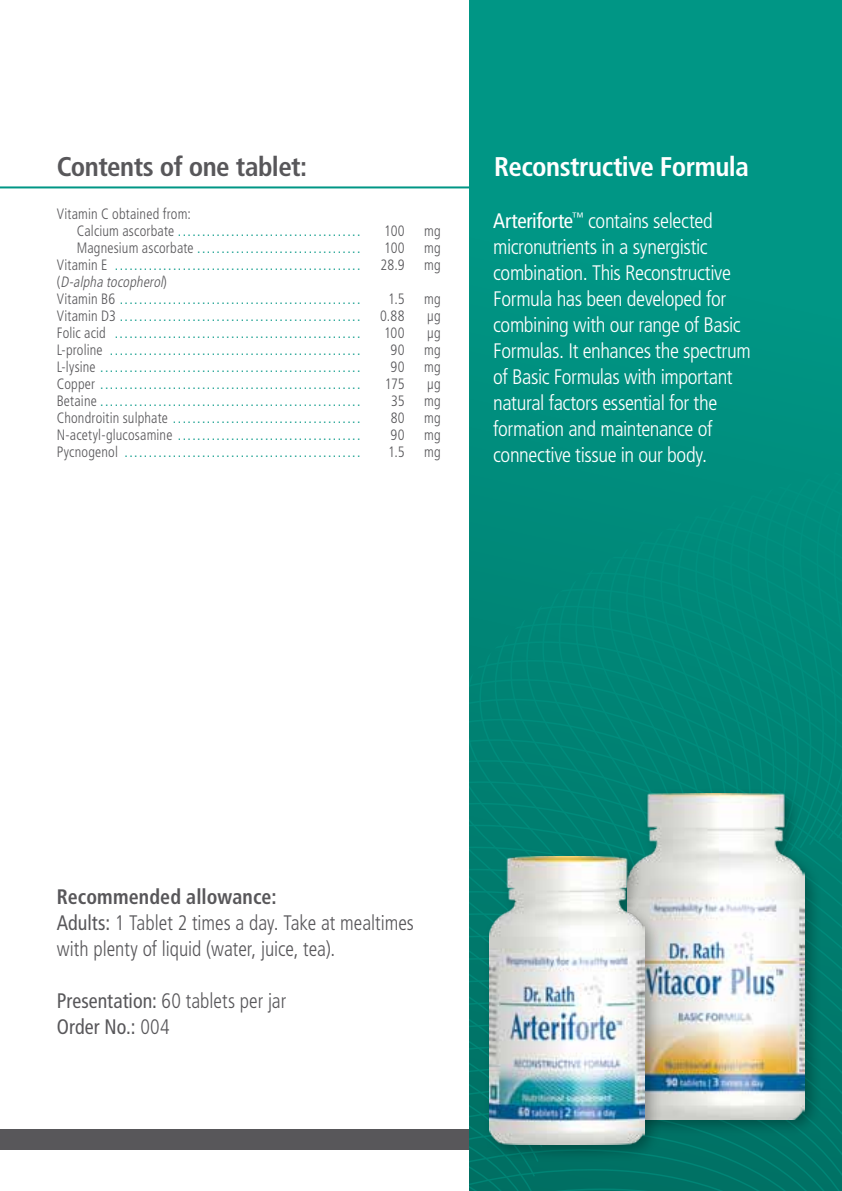
<style>
.page{position:relative;width:842px;height:1191px;background:#fff}
.page>*{position:absolute;margin:0;border:0;box-sizing:border-box;transform-origin:0 0}
.t1{font:700 condensed 27px "Frutiger LT";letter-spacing:-.02em;color:#fff}
.t2{font:700 condensed 27px "Frutiger LT";letter-spacing:-.02em;color:#58575a}
.t3{font:300 condensed 21px/26px "Frutiger LT";letter-spacing:-.02em;color:#fff}
.t4{font:300 condensed 21px/26px "Frutiger LT";color:#58575a;scale:.95 1}
.t5{font:condensed 21px/26px "Frutiger LT";letter-spacing:.005em;color:#58575a;scale:.95 1}
.t6{font:300 condensed 15px/17px "Frutiger LT";letter-spacing:.015em;color:#009685;scale:.95 1}
.t7{font:300 condensed 15px "Frutiger LT";letter-spacing:.02em;color:#58575a;scale:.95 1}
.s1{color:#58575a}
.s2{font-style:italic;color:#58575a}
.s3{font-weight:400}
.s4{font-weight:700}
.s5{font-weight:300}
</style>
<div class="page">
<div style="left:0;top:1129px;width:842px;height:21px;background:#58575a"></div>
<div style="left:469px;top:0;width:373px;height:1191px;background:#009685"></div>
<svg style="left:469px;top:474px;width:373px;height:593px"></svg>
<svg style="left:469px;top:1067px;width:373px;height:124px;background:#007366"></svg>
<hr style="left:0;top:186px;width:842px;height:2px;background:#009685">
<div style="left:620px;top:787px;width:203px;height:350px;background:#000;opacity:.3"></div>
<img style="left:627px;top:794px;width:178px;height:325px">
<div style="left:482px;top:849px;width:180px;height:313px;background:#000;opacity:.3"></div>
<img style="left:489px;top:856px;width:156px;height:288px">
<h1 class="t2" style="left:57px;top:151px;width:252px">Contents of one tablet:</h1>
<h1 class="t1" style="left:494px;top:151px;width:256px">Reconstructive Formula</h1>
<p class="t6" style="left:77px;top:205px;width:300px;text-indent:-20px"><span class="s1">Vitamin C obtained from:<br>Calcium ascorbate</span> ......................................</p>
<p class="t7" style="left:384px;top:222px;width:23px">100</p>
<p class="t7" style="left:424px;top:222px;width:19px">mg</p>
<p class="t6" style="left:57px;top:239px;width:321px"><span class="s1">Magnesium ascorbate</span> ..................................</p>
<p class="t7" style="left:384px;top:239px;width:23px">100</p>
<p class="t7" style="left:424px;top:239px;width:19px">mg</p>
<p class="t6" style="left:57px;top:256px;width:321px"><span class="s1">Vitamin E</span> ...................................................</p>
<p class="t7" style="left:381px;top:256px;width:27px">28.9</p>
<p class="t7" style="left:424px;top:256px;width:19px">mg</p>
<p class="t6" style="left:57px;top:273px;width:321px"><span class="s1">(</span> <span class="s2">D-alpha tocopherol</span><span class="s1">)<br>Vitamin B6</span> ..................................................</p>
<p class="t7" style="left:388px;top:290px;width:19px">1.5</p>
<p class="t7" style="left:424px;top:290px;width:19px">mg</p>
<p class="t6" style="left:57px;top:307px;width:321px"><span class="s1">Vitamin D3</span> ..................................................</p>
<p class="t7" style="left:380px;top:307px;width:27px">0.88</p>
<p class="t7" style="left:427px;top:307px;width:16px">µg</p>
<p class="t6" style="left:57px;top:324px;width:321px"><span class="s1">Folic acid</span> ...................................................</p>
<p class="t7" style="left:384px;top:324px;width:23px">100</p>
<p class="t7" style="left:427px;top:324px;width:16px">µg</p>
<p class="t6" style="left:57px;top:341px;width:321px"><span class="s1">L-proline</span> ....................................................</p>
<p class="t7" style="left:391px;top:341px;width:16px">90</p>
<p class="t7" style="left:424px;top:341px;width:19px">mg</p>
<p class="t6" style="left:57px;top:358px;width:321px"><span class="s1">L-lysine</span> ......................................................</p>
<p class="t7" style="left:391px;top:358px;width:16px">90</p>
<p class="t7" style="left:424px;top:358px;width:19px">mg</p>
<p class="t6" style="left:57px;top:375px;width:321px"><span class="s1">Copper</span> ......................................................</p>
<p class="t7" style="left:385px;top:375px;width:22px">175</p>
<p class="t7" style="left:427px;top:375px;width:16px">µg</p>
<p class="t6" style="left:57px;top:392px;width:321px"><span class="s1">Betaine</span> ......................................................</p>
<p class="t7" style="left:391px;top:392px;width:16px">35</p>
<p class="t7" style="left:424px;top:392px;width:19px">mg</p>
<p class="t6" style="left:57px;top:409px;width:321px"><span class="s1">Chondroitin sulphate</span> .......................................</p>
<p class="t7" style="left:391px;top:409px;width:16px">80</p>
<p class="t7" style="left:424px;top:409px;width:19px">mg</p>
<p class="t6" style="left:57px;top:426px;width:321px"><span class="s1">N-acetyl-glucosamine</span> ......................................</p>
<p class="t7" style="left:391px;top:426px;width:16px">90</p>
<p class="t7" style="left:424px;top:426px;width:19px">mg</p>
<p class="t6" style="left:57px;top:443px;width:321px"><span class="s1">Pycnogenol</span> .................................................</p>
<p class="t7" style="left:388px;top:443px;width:19px">1.5</p>
<p class="t7" style="left:424px;top:443px;width:19px">mg</p>
<p class="t3" style="left:493px;top:208px;width:259px"><span class="s3">Arteriforte</span><sup>™</sup> contains selected micronutrients in a synergistic combination. This Reconstructive<br>Formula has been developed for combining with our range of Basic<br>Formulas. It enhances the spectrum of Basic Formulas with important natural factors essential for the formation and maintenance of connective tissue in our body.</p>
<h2 class="t4" style="left:57px;top:884px;width:378px"><span class="s4">Recommended allowance:<br></span><span class="s3">Adults:</span> 1 Tablet 2 times a day. Take at mealtimes with plenty of liquid (water, juice, tea).</h2>
<h2 class="t5" style="left:57px;top:988px;width:243px">Presentation: <span class="s5">60 tablets per jar<br></span>Order No.: <span class="s5">004</span></h2>
</div>
